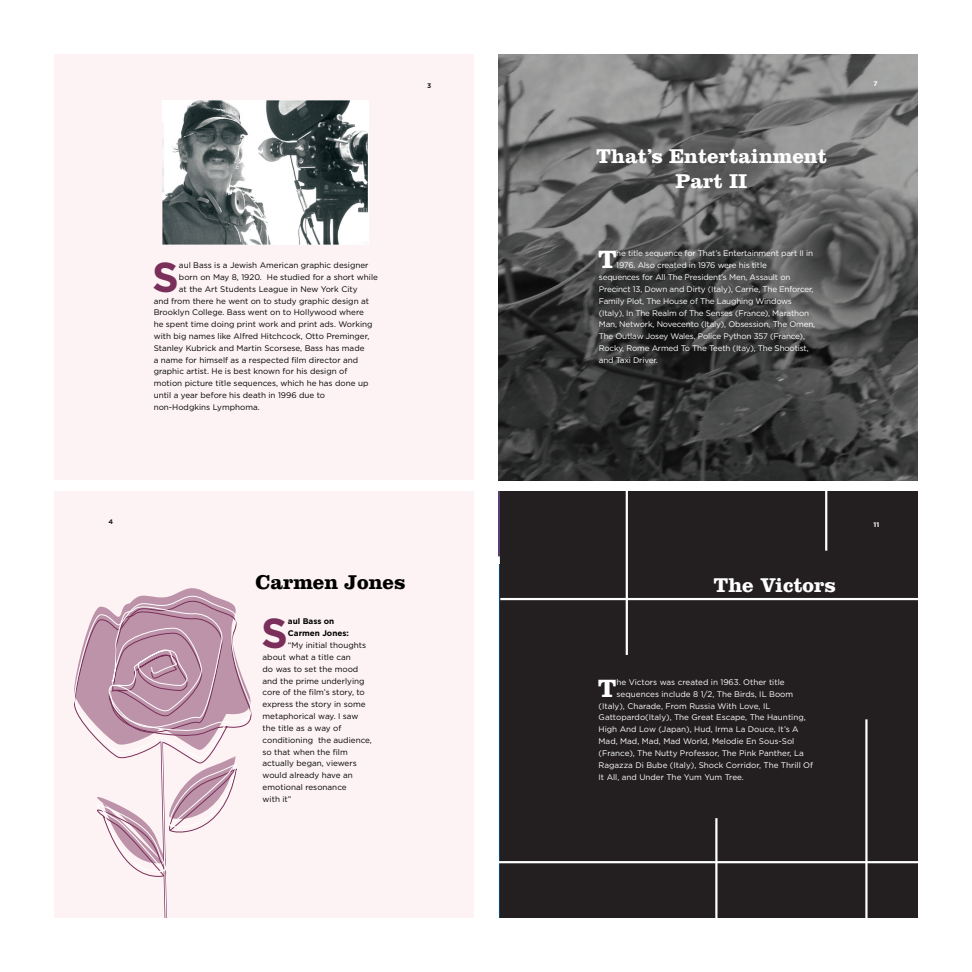
<style>
.page{position:relative;width:972px;height:972px;background:#fff}
.page>*{position:absolute;margin:0;border:0;box-sizing:border-box;transform-origin:0 0}
.t1{font:700 42px "Gotham";color:#792f59}
.t2{font:700 41.85px "Gotham";color:#792f59}
.t3{font:700 25.95px "Clarendon LT Std";color:#fff}
.t4{font:700 20.7px/24.9px "Clarendon LT Std";color:#fff;text-align:center}
.t5{font:700 20.7px "Clarendon LT Std";color:#000}
.t6{font:8.1px/11.9px "Gotham";color:#000}
.t7{font:8.1px "Gotham";letter-spacing:-.02em;color:#fff}
.t8{font:8.1px "Gotham";color:#fff}
.t9{font:700 8.1px/11.9px "Gotham";color:#000}
.t10{font:700 6.6px "Gotham";color:#fff}
.t11{font:700 6.6px "Gotham";color:#231f20}
</style>
<div class="page">
<div style="left:54px;top:54px;width:419px;height:425px;background:#fdf3f4"></div>
<img style="left:163px;top:100px;width:206px;height:144px">
<img style="left:499px;top:54px;width:419px;height:426px">
<div style="left:54px;top:492px;width:419px;height:426px;background:#fdf3f4"></div>
<svg style="left:74px;top:588px;width:178px;height:330px"></svg>
<svg style="left:499px;top:492px;width:1px;height:426px"></svg>
<div style="left:500px;top:492px;width:418px;height:426px;background:#231f20"></div>
<hr style="left:626px;top:492px;width:2px;height:163px;background:#fff">
<hr style="left:865px;top:719px;width:3px;height:199px;background:#fff">
<hr style="left:715px;top:818px;width:3px;height:100px;background:#fff">
<hr style="left:499px;top:861px;width:419px;height:2px;background:#fff">
<hr style="left:500px;top:598px;width:418px;height:2px;background:#fff">
<hr style="left:825px;top:492px;width:2px;height:59px;background:#fff">
<p class="t11" style="left:427px;top:82px;width:6px">3</p>
<h2 class="t2" style="left:152px;top:253px;width:28px">S</h2>
<p class="t6" style="left:179px;top:259px;width:191px">aul Bass is a Jewish American graphic designer</p>
<p class="t6" style="left:179px;top:271px;width:201px">born on May 8, 1920. He studied for a short while</p>
<p class="t6" style="left:179px;top:283px;width:180px">at the Art Students League in New York City</p>
<p class="t6" style="left:154px;top:295px;width:217px">and from there he went on to study graphic design at</p>
<p class="t6" style="left:154px;top:306px;width:212px">Brooklyn College. Bass went on to Hollywood where</p>
<p class="t6" style="left:154px;top:318px;width:220px">he spent time doing print work and print ads. Working</p>
<p class="t6" style="left:154px;top:330px;width:217px">with big names like Alfred Hitchcock, Otto Preminger,</p>
<p class="t6" style="left:154px;top:342px;width:212px">Stanley Kubrick and Martin Scorsese, Bass has made</p>
<p class="t6" style="left:154px;top:354px;width:206px">a name for himself as a respected film director and</p>
<p class="t6" style="left:154px;top:366px;width:195px">graphic artist. He is best known for his design of</p>
<p class="t6" style="left:154px;top:377px;width:216px">motion picture title sequences, which he has done up</p>
<p class="t6" style="left:154px;top:389px;width:173px">until a year before his death in 1996 due to</p>
<p class="t6" style="left:154px;top:401px;width:108px">non-Hodgkins Lymphoma.</p>
<p class="t11" style="left:109px;top:518px;width:6px">4</p>
<h3 class="t5" style="left:255px;top:570px;width:152px">Carmen Jones</h3>
<h1 class="t1" style="left:261px;top:609px;width:28px">S</h1>
<p class="t9" style="left:288px;top:615px;width:62px">aul Bass on<br>Carmen Jones:</p>
<p class="t6" style="left:263px;top:639px;width:111px;text-indent:25px">“My initial thoughts about what a title can<br>do was to set the mood and the prime underlying core of the film’s story, to express the story in some metaphorical way. I saw the title as a way of conditioning the audience, so that when the film actually began, viewers would already have an emotional resonance<br>with it”</p>
<h3 class="t4" style="left:596px;top:144px;width:232px">That’s Entertainment<br>Part II</h3>
<h3 class="t3" style="left:598px;top:244px;width:20px">T</h3>
<p class="t7" style="left:616px;top:249px;width:198px">he title sequence for That’s Entertainment part II in</p>
<p class="t7" style="left:616px;top:261px;width:152px">1976. Also created in 1976 were his title</p>
<p class="t7" style="left:599px;top:273px;width:193px">sequences for All The President’s Men, Assault on</p>
<p class="t7" style="left:599px;top:285px;width:216px">Precinct 13, Down and Dirty (Italy), Carrie, The Enforcer,</p>
<p class="t7" style="left:599px;top:296px;width:195px">Family Plot, The House of The Laughing Windows</p>
<p class="t7" style="left:599px;top:308px;width:212px">(Italy), In The Realm of The Senses (France), Marathon</p>
<p class="t7" style="left:599px;top:320px;width:218px">Man, Network, Novecento (Italy), Obsession, The Omen,</p>
<p class="t7" style="left:599px;top:332px;width:208px">The Outlaw Josey Wales, Police Python 357 (France),</p>
<p class="t7" style="left:599px;top:344px;width:211px">Rocky, Rome Armed To The Teeth (Itay), The Shootist,</p>
<p class="t7" style="left:599px;top:356px;width:61px">and Taxi Driver.</p>
<p class="t10" style="left:874px;top:79px;width:6px">7</p>
<h3 class="t4" style="left:713px;top:573px;width:124px">The Victors</h3>
<h3 class="t3" style="left:598px;top:672px;width:20px">T</h3>
<p class="t8" style="left:617px;top:678px;width:170px">he Victors was created in 1963. Other title</p>
<p class="t8" style="left:617px;top:689px;width:178px">sequences include 8 1/2, The Birds, IL Boom</p>
<p class="t8" style="left:599px;top:701px;width:173px">(Italy), Charade, From Russia With Love, IL</p>
<p class="t8" style="left:599px;top:713px;width:209px">Gattopardo(Italy), The Great Escape, The Haunting,</p>
<p class="t8" style="left:599px;top:725px;width:202px">High And Low (Japan), Hud, Irma La Douce, It’s A</p>
<p class="t8" style="left:599px;top:737px;width:197px">Mad, Mad, Mad, Mad World, Melodie En Sous-Sol</p>
<p class="t8" style="left:599px;top:749px;width:207px">(France), The Nutty Professor, The Pink Panther, La</p>
<p class="t8" style="left:599px;top:760px;width:216px">Ragazza Di Bube (Italy), Shock Corridor, The Thrill Of</p>
<p class="t8" style="left:599px;top:772px;width:147px">It All, and Under The Yum Yum Tree.</p>
<p class="t10" style="left:874px;top:520px;width:7px">11</p>
</div>
